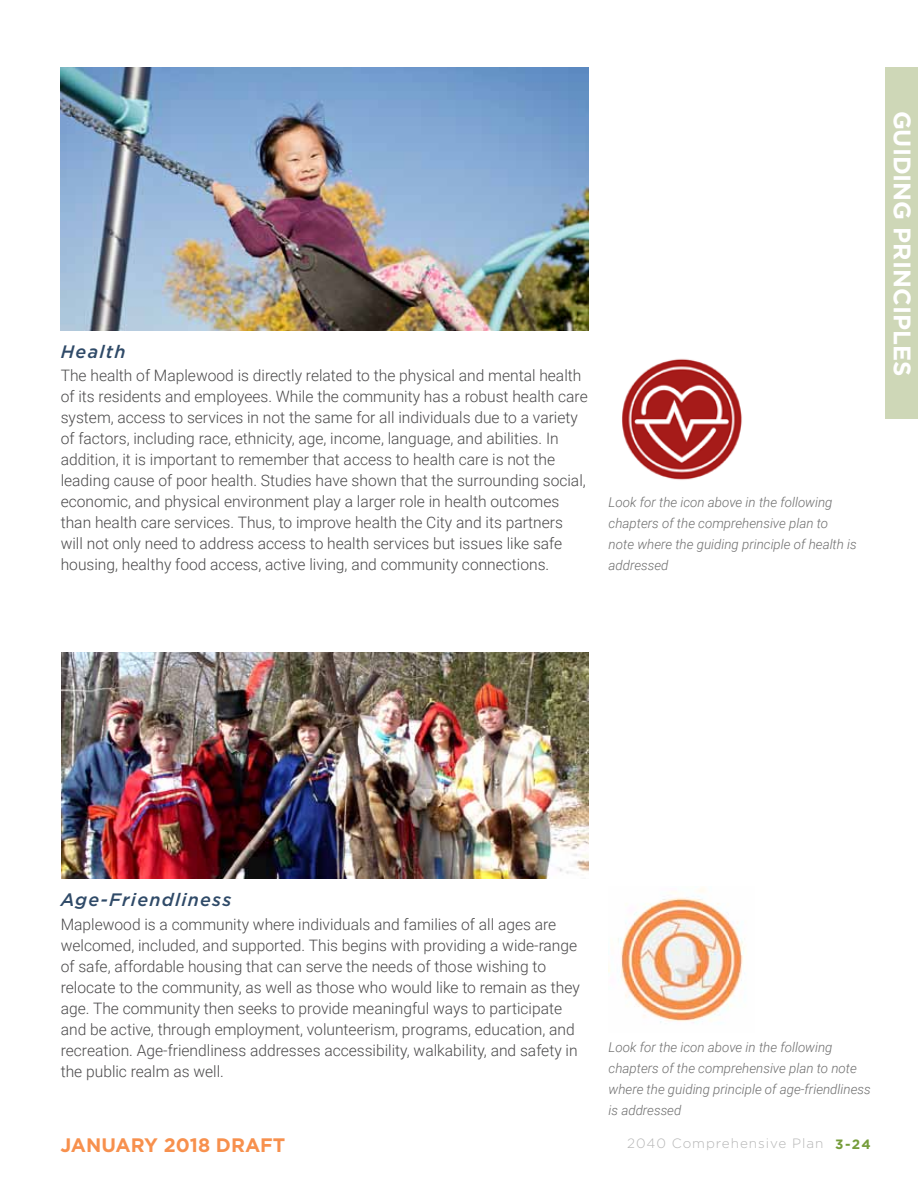
<style>
.page{position:relative;width:918px;height:1188px;background:#fff}
.page>*{position:absolute;margin:0;border:0;box-sizing:border-box;transform-origin:0 0}
.t1{font:700 24px "Gotham";color:#fff}
.t2{font:700 19.5px "Gotham";color:#f7904d}
.t3{font:italic 500 18px "Gotham";letter-spacing:.07em;color:#2f4a68}
.t4{font:300 15.75px/21px "Roboto";color:#4a494a}
.t5{font:italic 300 13.5px/21px "Roboto";color:#6e6e6e}
.t6{font:300 13.5px "Gotham";letter-spacing:.07em;color:#b6b6b6}
.s1{font-weight:700;color:#769d3b}
</style>
<div class="page">
<div style="left:885px;top:68px;width:33px;height:351px;background:#ced7b7"></div>
<img style="left:609px;top:888px;width:137px;height:135px">
<img style="left:622px;top:358px;width:120px;height:122px">
<img style="left:61px;top:652px;width:528px;height:227px">
<img style="left:60px;top:68px;width:528px;height:262px">
<p class="t3" style="left:61px;top:341px;width:66px">Health</p>
<p class="t4" style="left:61px;top:365px;width:529px">The health of Maplewood is directly related to the physical and mental health of its residents and employees. While the community has a robust health care system, access to services in not the same for all individuals due to a variety of factors, including race, ethnicity, age, income, language, and abilities. In addition, it is important to remember that access to health care is not the leading cause of poor health. Studies have shown that the surrounding social, economic, and physical environment play a larger role in health outcomes than health care services. Thus, to improve health the City and its partners will not only need to address access to health services but issues like safe housing, healthy food access, active living, and community connections.</p>
<p class="t5" style="left:609px;top:491px;width:250px">Look for the icon above in the following chapters of the comprehensive plan to note where the guiding principle of health is addressed</p>
<h1 class="t1" style="left:916px;top:111px;width:267px;rotate:90deg">GUIDING PRINCIPLES</h1>
<p class="t3" style="left:61px;top:889px;width:172px">Age-Friendliness</p>
<p class="t4" style="left:61px;top:913px;width:521px">Maplewood is a community where individuals and families of all ages are welcomed, included, and supported. This begins with providing a wide-range of safe, affordable housing that can serve the needs of those wishing to relocate to the community, as well as those who would like to remain as they age. The community then seeks to provide meaningful ways to participate and be active, through employment, volunteerism, programs, education, and recreation. Age-friendliness addresses accessibility, walkability, and safety in the public realm as well.</p>
<p class="t5" style="left:609px;top:1036px;width:264px">Look for the icon above in the following chapters of the comprehensive plan to note where the guiding principle of age-friendliness is addressed</p>
<p class="t2" style="left:60px;top:1134px;width:226px">JANUARY 2018 DRAFT</p>
<p class="t6" style="left:627px;top:1136px;width:245px">2040 Comprehensive Plan <span class="s1">3-24</span></p>
</div>
